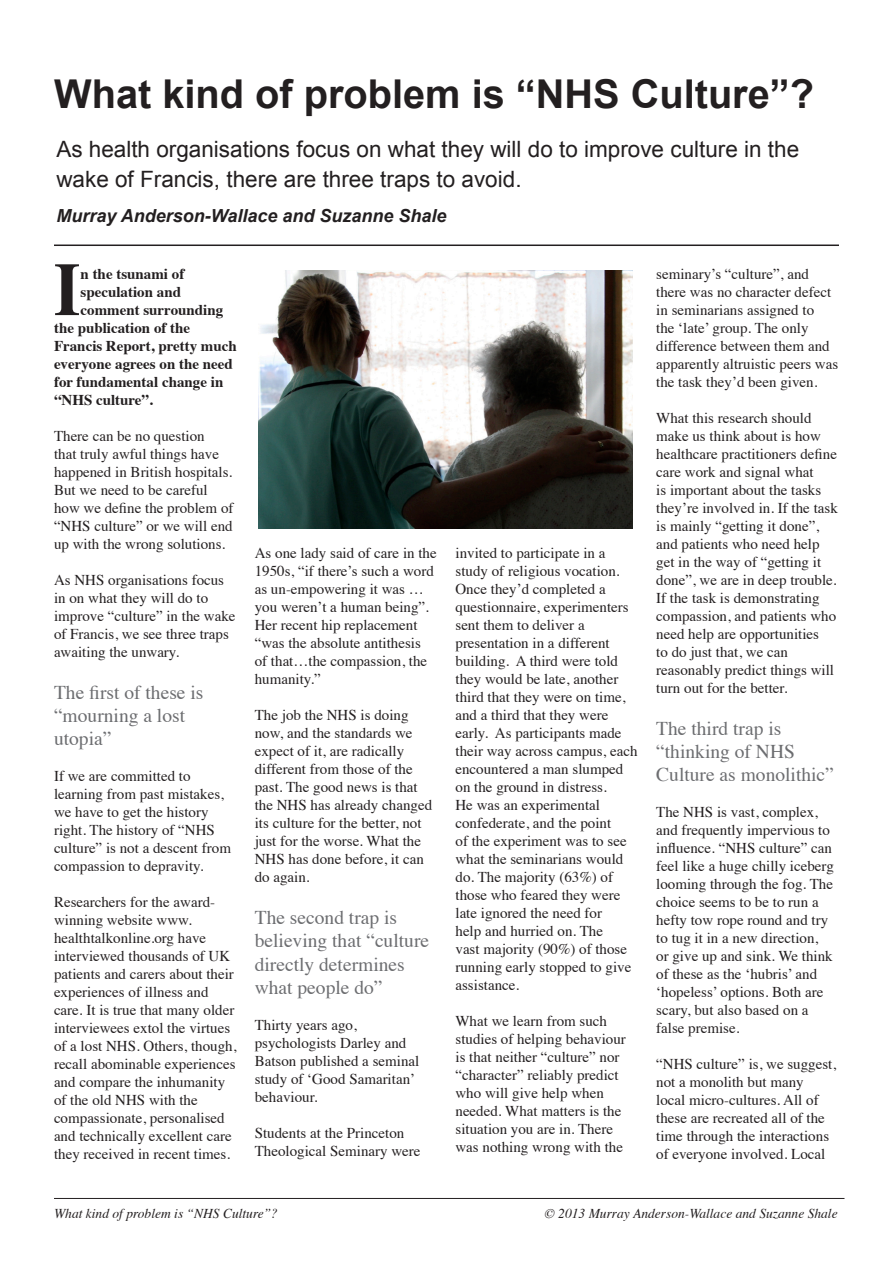
<style>
.page{position:relative;width:893px;height:1263px;background:#fff}
.page>*{position:absolute;margin:0;border:0;box-sizing:border-box;transform-origin:0 0}
.t1{font:700 75.15px "Times";color:#231f20;scale:.91 1}
.t2{font:700 39.75px "Arial";color:#231f20}
.t3{font:22.5px/30px "Arial";color:#231f20}
.t4{font:19.5px/23.4px "Times";color:#6c6d70}
.t5{font:italic 700 18px "Arial";color:#231f20}
.t6{font:15px/18px "Times";color:#231f20}
.t7{font:700 15px "Times";color:#231f20}
.t8{font:italic 13.5px "Times";color:#231f20}
</style>
<div class="page">
<hr style="left:54px;top:244px;width:785px;height:2px;background:#231f20">
<img style="left:259px;top:270px;width:373px;height:259px">
<hr style="left:54px;top:1198px;width:790px;height:1px;background:#231f20">
<p class="t2" style="left:54px;top:68px;width:761px">What kind of problem is “NHS Culture”?</p>
<p class="t3" style="left:56px;top:135px;width:744px">As health organisations focus on what they will do to improve culture in the wake of Francis, there are three traps to avoid.</p>
<p class="t5" style="left:56px;top:204px;width:392px">Murray Anderson-Wallace and Suzanne Shale</p>
<p class="t1" style="left:54px;top:218px;width:31px">I</p>
<p class="t7" style="left:81px;top:260px;width:105px">n the tsunami of</p>
<p class="t7" style="left:81px;top:278px;width:102px">speculation and</p>
<p class="t7" style="left:81px;top:296px;width:144px">comment surrounding</p>
<p class="t7" style="left:54px;top:314px;width:138px">the publication of the</p>
<p class="t7" style="left:54px;top:332px;width:184px">Francis Report, pretty much</p>
<p class="t7" style="left:54px;top:350px;width:180px">everyone agrees on the need</p>
<p class="t7" style="left:54px;top:368px;width:171px">for fundamental change in</p>
<p class="t7" style="left:54px;top:386px;width:100px">“NHS culture”.</p>
<p class="t6" style="left:54px;top:426px;width:181px">There can be no question<br>that truly awful things have happened in British hospitals.<br>But we need to be careful how we define the problem of “NHS culture” or we will end up with the wrong solutions.</p>
<p class="t6" style="left:54px;top:570px;width:183px">As NHS organisations focus in on what they will do to improve “culture” in the wake of Francis, we see three traps awaiting the unwary.</p>
<p class="t4" style="left:54px;top:679px;width:151px">The first of these is “mourning a lost</p>
<p class="t4" style="left:54px;top:725px;width:59px">utopia”</p>
<p class="t6" style="left:54px;top:766px;width:179px">If we are committed to learning from past mistakes, we have to get the history right. The history of “NHS culture” is not a descent from compassion to depravity.</p>
<p class="t6" style="left:54px;top:892px;width:184px">Researchers for the award&shy;winning website www. healthtalkonline.org have interviewed thousands of UK patients and carers about their experiences of illness and care. It is true that many older interviewees extol the virtues of a lost NHS. Others, though, recall abominable experiences and compare the inhumanity of the old NHS with the compassionate, personalised and technically excellent care they received in recent times.</p>
<p class="t6" style="left:255px;top:543px;width:184px">As one lady said of care in the<br>1950s, “if there’s such a word as un-empowering it was … you weren’t a human being”.<br>Her recent hip replacement “was the absolute antithesis of that…the compassion, the humanity.”</p>
<p class="t6" style="left:255px;top:705px;width:179px">The job the NHS is doing now, and the standards we expect of it, are radically different from those of the past. The good news is that the NHS has already changed its culture for the better, not just for the worse. What the<br>NHS has done before, it can do again.</p>
<p class="t4" style="left:255px;top:904px;width:176px">The second trap is believing that “culture</p>
<p class="t4" style="left:255px;top:951px;width:152px">directly determines what people do”</p>
<p class="t6" style="left:255px;top:1015px;width:166px">Thirty years ago, psychologists Darley and<br>Batson published a seminal study of ‘Good Samaritan’ behaviour.</p>
<p class="t6" style="left:255px;top:1123px;width:167px">Students at the Princeton<br>Theological Seminary were</p>
<p class="t6" style="left:455px;top:543px;width:184px">invited to participate in a study of religious vocation.<br>Once they’d completed a questionnaire, experimenters sent them to deliver a presentation in a different building. A third were told they would be late, another third that they were on time, and a third that they were early. As participants made their way across campus, each encountered a man slumped on the ground in distress.<br>He was an experimental confederate, and the point<br>of the experiment was to see what the seminarians would do. The majority (63%) of those who feared they were late ignored the need for<br>help and hurried on. The<br>vast majority (90%) of those running early stopped to give assistance.</p>
<p class="t6" style="left:455px;top:1011px;width:172px">What we learn from such studies of helping behaviour is that neither “culture” nor “character” reliably predict who will give help when needed. What matters is the situation you are in. There was nothing wrong with the</p>
<p class="t6" style="left:656px;top:264px;width:184px">seminary’s “culture”, and there was no character defect in seminarians assigned to<br>the ‘late’ group. The only difference between them and apparently altruistic peers was the task they’d been given.</p>
<p class="t6" style="left:656px;top:408px;width:183px">What this research should make us think about is how healthcare practitioners define care work and signal what<br>is important about the tasks they’re involved in. If the task is mainly “getting it done”, and patients who need help get in the way of “getting it done”, we are in deep trouble.<br>If the task is demonstrating compassion, and patients who need help are opportunities<br>to do just that, we can reasonably predict things will turn out for the better.</p>
<p class="t4" style="left:656px;top:715px;width:179px">The third trap is “thinking of NHS<br>Culture as monolithic”</p>
<p class="t6" style="left:656px;top:802px;width:179px">The NHS is vast, complex, and frequently impervious to influence. “NHS culture” can feel like a huge chilly iceberg looming through the fog. The choice seems to be to run a hefty tow rope round and try to tug it in a new direction, or give up and sink. We think of these as the ‘hubris’ and ‘hopeless’ options. Both are scary, but also based on a false premise.</p>
<p class="t6" style="left:656px;top:1054px;width:181px">“NHS culture” is, we suggest, not a monolith but many local micro-cultures. All of these are recreated all of the time through the interactions of everyone involved. Local</p>
<p class="t8" style="left:54px;top:1201px;width:226px">What kind of problem is “NHS Culture”?</p>
<p class="t8" style="left:545px;top:1201px;width:294px">© 2013 Murray Anderson-Wallace and Suzanne Shale</p>
</div>
